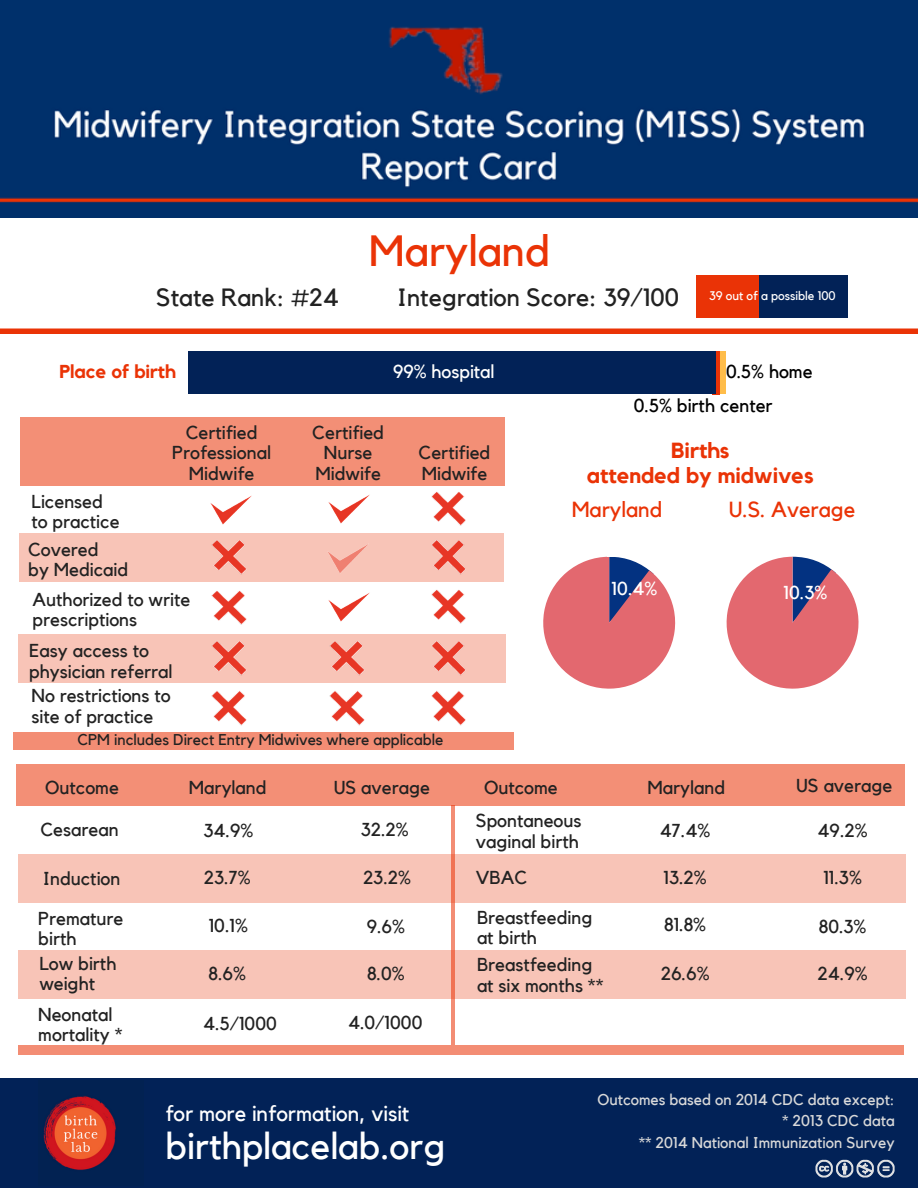
<style>
.page{position:relative;width:918px;height:1188px;background:#fff}
.page>*{position:absolute;margin:0;border:0;box-sizing:border-box;transform-origin:0 0}
.t1{font:43.65px "Kollektif";color:#ea3306}
.t2{font:37.35px "Kollektif";color:#fff}
.t3{font:24.9px "Kollektif";color:#222}
.t4{font:700 21.75px/24.8px "Kollektif";color:#ea3306;text-align:center}
.t5{font:21.75px "Kollektif";color:#fff}
.t6{font:21.75px "Kollektif";color:#ea3306}
.t7{font:18.75px/20.2px "Kollektif";color:#222}
.t8{font:18.75px "Kollektif";color:#000}
.t9{font:18.75px "Kollektif";color:#fff}
.t10{font:700 18.75px "Kollektif";color:#ea3306}
.t11{font:15.6px/21.3px "Kollektif";color:#d9d9d9;text-align:right}
.t12{font:15.6px "Kollektif";color:#222}
.t13{font:12.45px "Kollektif";color:#fff}
</style>
<div class="page">
<img style="left:0;top:0;width:918px;height:217px">
<div style="left:0;top:1079px;width:918px;height:109px;background:#022257"></div>
<div style="left:713px;top:351px;width:13px;height:43px;background:#ffbd4a"></div>
<svg style="left:712px;top:351px;width:8px;height:44px"></svg>
<div style="left:188px;top:351px;width:527px;height:43px;background:#022257"></div>
<div style="left:0;top:329px;width:918px;height:5px;background:#ea3306"></div>
<div style="left:19px;top:1045px;width:885px;height:9px;background:#f38d74"></div>
<hr style="left:451px;top:806px;width:3px;height:239px;background:#ea3306">
<div style="left:18px;top:854px;width:888px;height:48px;background:#f8c4b7"></div>
<div style="left:18px;top:951px;width:888px;height:48px;background:#f8c4b7"></div>
<div style="left:16px;top:764px;width:888px;height:42px;background:#f38f76"></div>
<div style="left:18px;top:634px;width:487px;height:49px;background:#f8c4b7"></div>
<div style="left:20px;top:417px;width:485px;height:69px;background:#f38f76"></div>
<div style="left:19px;top:533px;width:485px;height:49px;background:#f8c4b7"></div>
<img style="left:328px;top:494px;width:42px;height:30px">
<img style="left:328px;top:592px;width:42px;height:84px">
<img style="left:210px;top:495px;width:42px;height:30px">
<img style="left:211px;top:691px;width:36px;height:35px">
<img style="left:431px;top:691px;width:35px;height:35px">
<img style="left:329px;top:691px;width:36px;height:35px">
<img style="left:211px;top:590px;width:36px;height:35px">
<img style="left:211px;top:641px;width:36px;height:35px">
<img style="left:432px;top:641px;width:34px;height:35px">
<img style="left:431px;top:589px;width:35px;height:35px">
<img style="left:432px;top:540px;width:34px;height:35px">
<img style="left:431px;top:491px;width:35px;height:35px">
<svg style="left:543px;top:557px;width:133px;height:132px"></svg>
<svg style="left:726px;top:557px;width:133px;height:132px"></svg>
<div style="left:696px;top:276px;width:64px;height:42px;background:#ea3306"></div>
<div style="left:759px;top:276px;width:89px;height:42px;background:#022257"></div>
<img style="left:815px;top:1159px;width:80px;height:19px">
<img style="left:43px;top:1096px;width:73px;height:74px">
<img style="left:211px;top:540px;width:36px;height:35px">
<img style="left:357px;top:14px;width:182px;height:98px">
<div style="left:14px;top:732px;width:500px;height:18px;background:#f38d74"></div>
<img style="left:328px;top:545px;width:39px;height:28px">
<h1 class="t1" style="left:369px;top:230px;width:183px">Maryland</h1>
<h3 class="t3" style="left:156px;top:286px;width:184px">State Rank: #24</h3>
<h3 class="t3" style="left:397px;top:286px;width:284px">Integration Score: 39/100</h3>
<p class="t10" style="left:60px;top:363px;width:118px">Place of birth</p>
<p class="t9" style="left:393px;top:363px;width:103px">99% hospital</p>
<p class="t13" style="left:709px;top:290px;width:128px">39 out of a possible 100</p>
<p class="t8" style="left:726px;top:363px;width:88px">0.5% home</p>
<p class="t7" style="left:172px;top:423px;width:100px;text-align:center">Certified<br>Professional<br>Midwife</p>
<p class="t7" style="left:32px;top:492px;width:90px">Licensed to practice</p>
<p class="t7" style="left:28px;top:540px;width:102px">Covered<br>by Medicaid</p>
<p class="t7" style="left:33px;top:590px;width:159px">Authorized to write prescriptions</p>
<p class="t7" style="left:29px;top:642px;width:145px">Easy access to physician referral</p>
<p class="t7" style="left:32px;top:687px;width:141px">No restrictions to site of practice</p>
<p class="t7" style="left:312px;top:423px;width:73px;text-align:center">Certified<br>Nurse<br>Midwife</p>
<p class="t7" style="left:419px;top:444px;width:73px">Certified<br>Midwife</p>
<p class="t12" style="left:78px;top:732px;width:367px">CPM includes Direct Entry Midwives where applicable</p>
<p class="t8" style="left:634px;top:397px;width:140px">0.5% birth center</p>
<p class="t4" style="left:587px;top:439px;width:229px">Births<br>attended by midwives</p>
<p class="t6" style="left:572px;top:499px;width:92px">Maryland</p>
<p class="t6" style="left:729px;top:499px;width:128px">U.S. Average</p>
<p class="t9" style="left:612px;top:580px;width:47px">10.4%</p>
<p class="t9" style="left:784px;top:583px;width:45px">10.3%</p>
<p class="t7" style="left:45px;top:778px;width:75px">Outcome</p>
<p class="t7" style="left:189px;top:778px;width:79px">Maryland</p>
<p class="t7" style="left:334px;top:778px;width:98px">US average</p>
<p class="t7" style="left:484px;top:778px;width:75px">Outcome</p>
<p class="t7" style="left:647px;top:778px;width:79px">Maryland</p>
<p class="t7" style="left:796px;top:777px;width:98px">US average</p>
<p class="t7" style="left:40px;top:820px;width:80px">Cesarean</p>
<p class="t7" style="left:476px;top:811px;width:107px">Spontaneous vaginal birth</p>
<p class="t7" style="left:43px;top:869px;width:79px">Induction</p>
<p class="t7" style="left:476px;top:868px;width:53px">VBAC</p>
<p class="t7" style="left:38px;top:909px;width:87px">Premature birth</p>
<p class="t7" style="left:477px;top:908px;width:117px">Breastfeeding at birth</p>
<p class="t7" style="left:39px;top:954px;width:79px">Low birth weight</p>
<p class="t7" style="left:38px;top:1005px;width:86px">Neonatal mortality *</p>
<p class="t7" style="left:361px;top:820px;width:49px">32.2%</p>
<p class="t7" style="left:204px;top:822px;width:51px">34.9%</p>
<p class="t7" style="left:204px;top:868px;width:48px">23.7%</p>
<p class="t7" style="left:363px;top:868px;width:49px">23.2%</p>
<p class="t7" style="left:209px;top:916px;width:41px">10.1%</p>
<p class="t7" style="left:208px;top:964px;width:39px">8.6%</p>
<p class="t7" style="left:660px;top:822px;width:52px">47.4%</p>
<p class="t7" style="left:664px;top:868px;width:45px">13.2%</p>
<p class="t7" style="left:823px;top:868px;width:40px">11.3%</p>
<p class="t7" style="left:664px;top:915px;width:44px">81.8%</p>
<p class="t7" style="left:661px;top:964px;width:50px">26.6%</p>
<p class="t7" style="left:818px;top:822px;width:51px">49.2%</p>
<p class="t7" style="left:367px;top:917px;width:40px">9.6%</p>
<p class="t7" style="left:819px;top:917px;width:49px">80.3%</p>
<p class="t7" style="left:477px;top:955px;width:128px">Breastfeeding at six months **</p>
<p class="t7" style="left:367px;top:964px;width:39px">8.0%</p>
<p class="t7" style="left:818px;top:964px;width:51px">24.9%</p>
<p class="t7" style="left:203px;top:1014px;width:75px">4.5/1000</p>
<p class="t7" style="left:348px;top:1013px;width:76px">4.0/1000</p>
<p class="t5" style="left:165px;top:1103px;width:246px">for more information, visit</p>
<h2 class="t2" style="left:165px;top:1129px;width:282px">birthplacelab.org</h2>
<p class="t11" style="left:597px;top:1089px;width:299px">Outcomes based on 2014 CDC data except: * 2013 CDC data<br>** 2014 National Immunization Survey</p>
</div>
